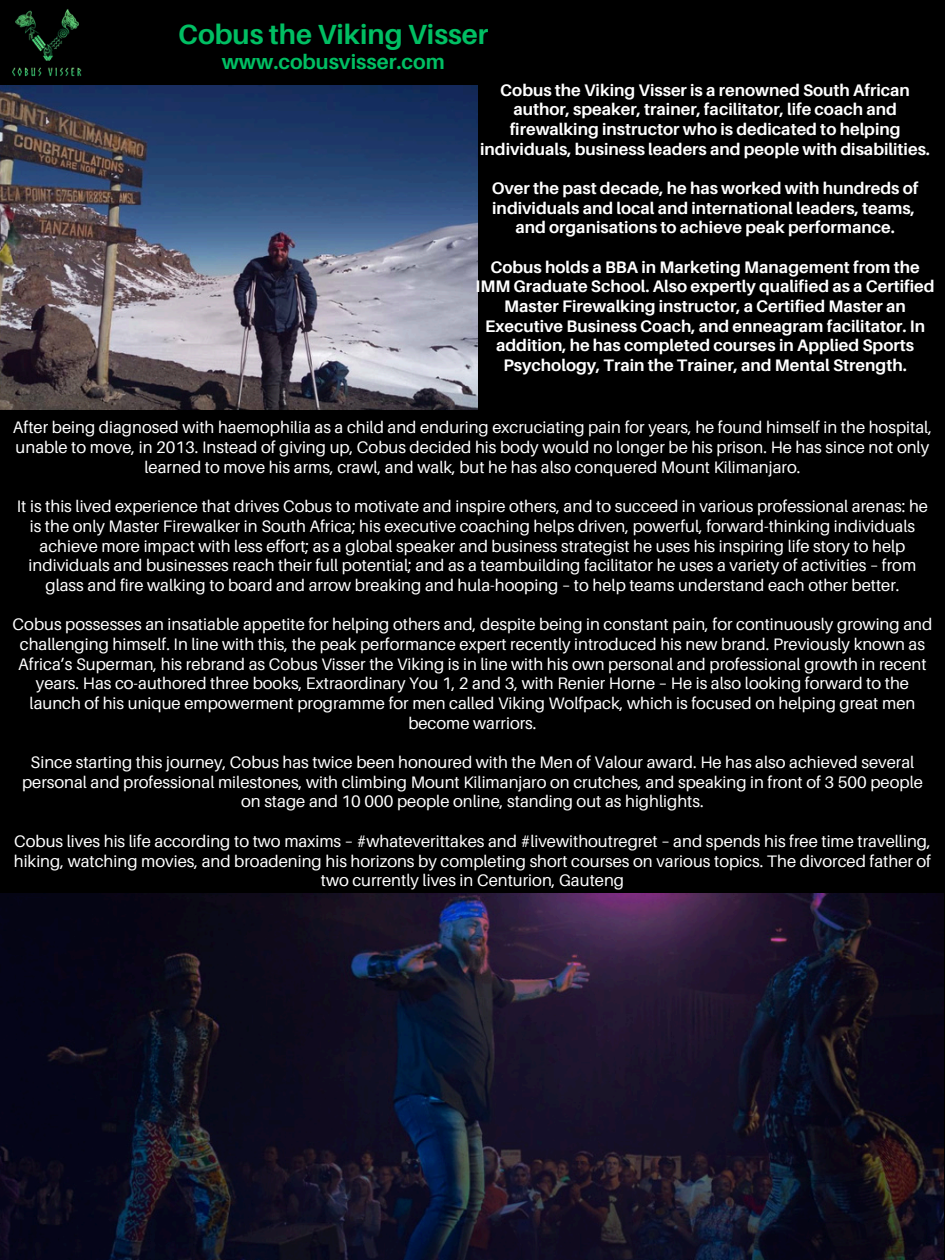
<style>
.page{position:relative;width:945px;height:1260px;background:#000}
.page>*{position:absolute;margin:0;border:0;box-sizing:border-box;transform-origin:0 0}
.t1{font:700 27.65px "Aileron";color:#00bf63}
.t2{font:700 20.65px "Aileron";color:#00bf63}
.t3{font:16.62px/19.6px "Aileron";color:#fff;text-align:center}
.t4{font:700 16.62px/19.6px "Aileron";color:#fff;text-align:center}
</style>
<div class="page">
<img style="left:0;top:894px;width:944px;height:366px">
<img style="left:0;top:85px;width:478px;height:324px">
<img style="left:12px;top:9px;width:70px;height:68px">
<h2 class="t1" style="left:178px;top:17px;width:312px">Cobus the Viking Visser</h2>
<h2 class="t2" style="left:222px;top:49px;width:224px">www.cobusvisser.com</h2>
<p class="t4" style="left:480px;top:80px;width:451px">Cobus the Viking Visser is a renowned South African author, speaker, trainer, facilitator, life coach and firewalking instructor who is dedicated to helping individuals, business leaders and people with disabilities.</p>
<p class="t4" style="left:492px;top:178px;width:428px">Over the past decade, he has worked with hundreds of individuals and local and international leaders, teams, and organisations to achieve peak performance.</p>
<p class="t4" style="left:476px;top:257px;width:461px">Cobus holds a BBA in Marketing Management from the IMM Graduate School. Also expertly qualified as a Certified Master Firewalking instructor, a Certified Master an Executive Business Coach, and enneagram facilitator. In addition, he has completed courses in Applied Sports Psychology, Train the Trainer, and Mental Strength.</p>
<h2 class="t3" style="left:13px;top:417px;width:921px">After being diagnosed with haemophilia as a child and enduring excruciating pain for years, he found himself in the hospital, unable to move, in 2013. Instead of giving up, Cobus decided his body would no longer be his prison. He has since not only learned to move his arms, crawl, and walk, but he has also conquered Mount Kilimanjaro.</h2>
<p class="t3" style="left:17px;top:496px;width:913px">It is this lived experience that drives Cobus to motivate and inspire others, and to succeed in various professional arenas: he is the only Master Firewalker in South Africa; his executive coaching helps driven, powerful, forward-thinking individuals achieve more impact with less effort; as a global speaker and business strategist he uses his inspiring life story to help individuals and businesses reach their full potential; and as a teambuilding facilitator he uses a variety of activities – from glass and fire walking to board and arrow breaking and hula-hooping – to help teams understand each other better.</p>
<p class="t3" style="left:13px;top:614px;width:921px">Cobus possesses an insatiable appetite for helping others and, despite being in constant pain, for continuously growing and challenging himself. In line with this, the peak performance expert recently introduced his new brand. Previously known as Africa’s Superman, his rebrand as Cobus Visser the Viking is in line with his own personal and professional growth in recent years. Has co-authored three books, Extraordinary You 1, 2 and 3, with Renier Horne – He is also looking forward to the launch of his unique empowerment programme for men called Viking Wolfpack, which is focused on helping great men become warriors.</p>
<p class="t3" style="left:22px;top:752px;width:902px">Since starting this journey, Cobus has twice been honoured with the Men of Valour award. He has also achieved several personal and professional milestones, with climbing Mount Kilimanjaro on crutches, and speaking in front of 3 500 people on stage and 10 000 people online, standing out as highlights.</p>
<p class="t3" style="left:14px;top:831px;width:919px">Cobus lives his life according to two maxims – #whateverittakes and #livewithoutregret – and spends his free time travelling, hiking, watching movies, and broadening his horizons by completing short courses on various topics. The divorced father of two currently lives in Centurion, Gauteng</p>
</div>
